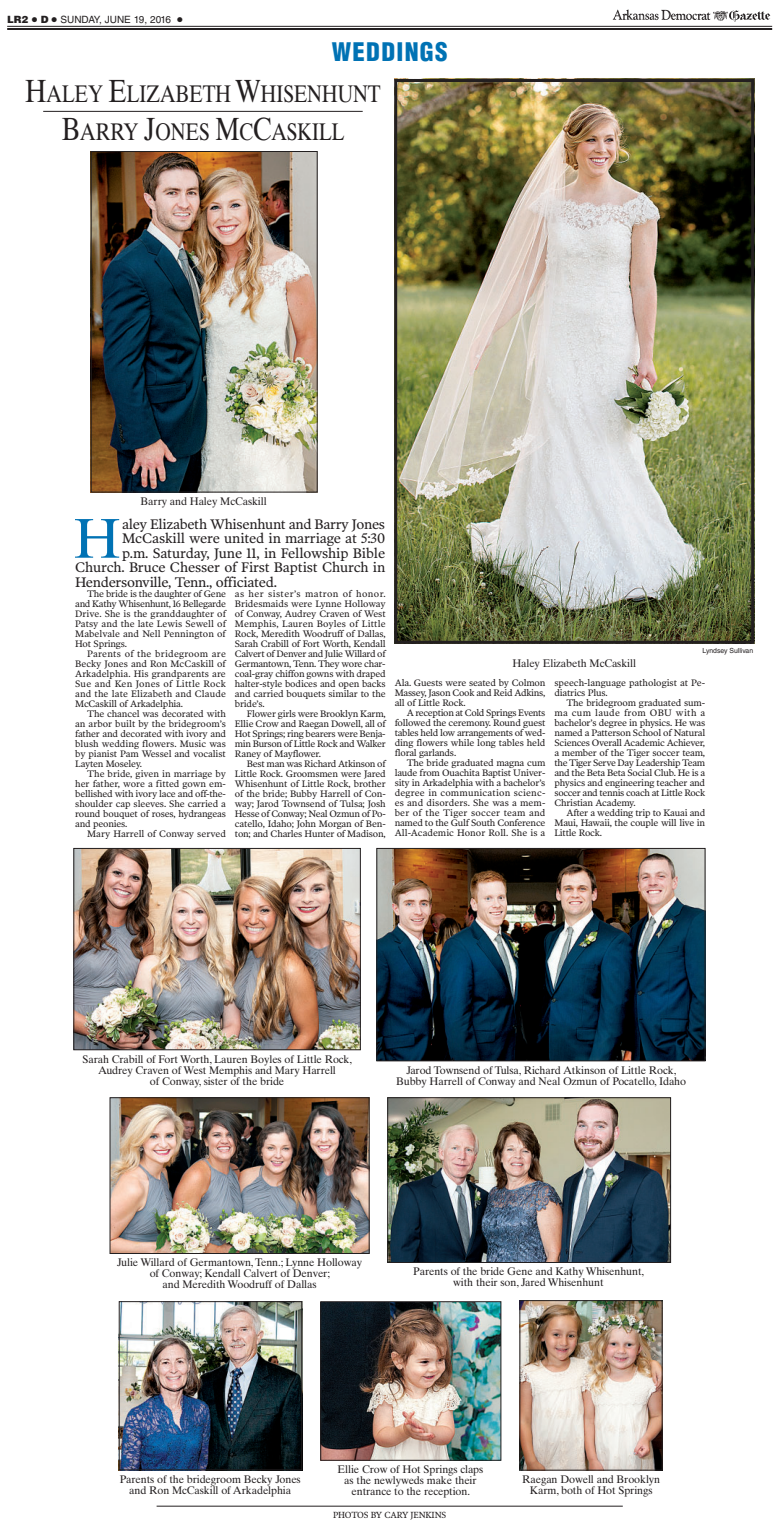
<style>
.page{position:relative;width:779px;height:1530px;background:#fff}
.page>*{position:absolute;margin:0;border:0;box-sizing:border-box;transform-origin:0 0}
.t1{font:56px "Times Ten";color:#0072b4}
.t2{font:900 condensed 25px "Helvetica LT Std";letter-spacing:.05em;color:#0072b4}
.t3{font:24px/38px "Times Ten";letter-spacing:-.015em;color:#231f20;text-align:center;scale:.8 1}
.t4{font:14px "Poynter OS Text Two L";letter-spacing:-.02em;color:#231f20}
.t5{font:11px/11px "Times Ten";letter-spacing:-.01em;color:#231f20;text-align:center}
.t6{font:10px "Helvetica LT Std";letter-spacing:-.005em;color:#231f20}
.t7{font:9.5px/10px "Poynter OS Text Two L";letter-spacing:-.02em;color:#231f20;text-align:justify}
.t8{font:9.5px/10px "Poynter OS Text Two L";color:#231f20}
.t9{font:9px "Poynter OS Text Two L";letter-spacing:-.02em;color:#231f20;scale:.95 1}
.t10{font:7px "Helvetica LT Std";letter-spacing:-.005em;color:#231f20}
.s1{font-weight:900}
.s2{font-family:"My New Comm Pi Too"}
.s3{font-size:32px}
</style>
<div class="page">
<hr style="left:7px;top:26px;width:765px;height:1px;background:#231f20">
<hr style="left:7px;top:28px;width:765px;height:2px;background:#231f20">
<img style="left:398px;top:83px;width:352px;height:557px">
<div style="left:394px;top:79px;width:360px;height:565px;border:3px solid #231f20"></div>
<img style="left:93px;top:153px;width:223px;height:338px">
<div style="left:91px;top:151px;width:227px;height:342px;border:1px solid #231f20"></div>
<img style="left:389px;top:1099px;width:280px;height:162px">
<div style="left:387px;top:1097px;width:284px;height:166px;border:1px solid #231f20"></div>
<img style="left:121px;top:1303px;width:179px;height:165px">
<div style="left:119px;top:1301px;width:183px;height:169px;border:1px solid #231f20"></div>
<svg style="left:613px;top:9px;width:157px;height:13px"></svg>
<hr style="left:43px;top:111px;width:320px;height:1px;background:#231f20">
<img style="left:75px;top:850px;width:284px;height:198px">
<div style="left:73px;top:848px;width:288px;height:202px;border:1px solid #231f20"></div>
<img style="left:378px;top:850px;width:326px;height:209px">
<div style="left:376px;top:848px;width:330px;height:213px;border:1px solid #231f20"></div>
<img style="left:322px;top:1303px;width:177px;height:156px">
<div style="left:320px;top:1301px;width:181px;height:160px;border:1px solid #231f20"></div>
<img style="left:521px;top:1302px;width:140px;height:167px">
<div style="left:519px;top:1300px;width:144px;height:171px;border:1px solid #231f20"></div>
<img style="left:112px;top:1099px;width:256px;height:153px">
<div style="left:110px;top:1097px;width:260px;height:157px;border:1px solid #231f20"></div>
<hr style="left:157px;top:1506px;width:466px;height:1px;background:#231f20">
<p class="t6" style="left:7px;top:16px;width:177px"><span class="s1">LR2</span> <span class="s2">v</span> <span class="s1">D</span> <span class="s2">v</span> SUNDAY, JUNE 19, 2016 <span class="s2">v</span></p>
<h2 class="t2" style="left:332px;top:42px;width:117px">WEDDINGS</h2>
<h3 class="t3" style="left:25px;top:77px;width:446px"><span class="s3">H</span>ALEY <span class="s3">E</span>LIZABETH <span class="s3">W</span>HISENHUNT<br><span class="s3">B</span>ARRY <span class="s3">J</span>ONES <span class="s3">M</span>C<span class="s3">C</span>ASKILL</h3>
<p class="t5" style="left:141px;top:497px;width:128px">Barry and Haley McCaskill</p>
<h1 class="t1" style="left:74px;top:518px;width:48px">H</h1>
<h3 class="t4" style="left:122px;top:518px;width:265px">aley Elizabeth Whisenhunt and Barry Jones</h3>
<h3 class="t4" style="left:122px;top:533px;width:265px">McCaskill were united in marriage at 5:30</h3>
<h3 class="t4" style="left:122px;top:547px;width:265px">p.m. Saturday, June 11, in Fellowship Bible</h3>
<h3 class="t4" style="left:75px;top:562px;width:312px">Church. Bruce Chesser of First Baptist Church in</h3>
<h3 class="t4" style="left:75px;top:576px;width:203px">Hendersonville, Tenn., officiated.</h3>
<p class="t7" style="left:235px;top:590px;width:152px">as her sister’s matron of honor.<br>Bridesmaids were Lynne Holloway of Conway, Audrey Craven of West Memphis, Lauren Boyles of Little Rock, Meredith Woodruff of Dallas, Sarah Crabill of Fort Worth, Kendall Calvert of Denver and Julie Willard of Germantown, Tenn. They wore char&shy;coal-gray chiffon gowns with draped halter-style bodices and open backs and carried bouquets similar to the bride’s.</p>
<p class="t7" style="left:235px;top:710px;width:152px;text-indent:12px">Flower girls were Brooklyn Karm, Ellie Crow and Raegan Dowell, all of Hot Springs; ring bearers were Benja&shy;min Burson of Little Rock and Walker Raney of Mayflower.</p>
<p class="t7" style="left:235px;top:760px;width:152px;text-indent:12px">Best man was Richard Atkinson of Little Rock. Groomsmen were Jared Whisenhunt of Little Rock, brother of the bride; Bubby Harrell of Con&shy;way; Jarod Townsend of Tulsa; Josh Hesse of Conway; Neal Ozmun of Po&shy;catello, Idaho; John Morgan of Ben&shy;ton; and Charles Hunter of Madison,</p>
<p class="t7" style="left:75px;top:590px;width:152px;text-indent:12px">The bride is the daughter of Gene and Kathy Whisenhunt, 16 Bellegarde Drive. She is the granddaughter of Patsy and the late Lewis Sewell of Mabelvale and Nell Pennington of Hot Springs.</p>
<p class="t7" style="left:75px;top:650px;width:152px;text-indent:12px">Parents of the bridegroom are Becky Jones and Ron McCaskill of Arkadelphia. His grandparents are Sue and Ken Jones of Little Rock and the late Elizabeth and Claude McCaskill of Arkadelphia.</p>
<p class="t7" style="left:75px;top:710px;width:152px;text-indent:12px">The chancel was decorated with an arbor built by the bridegroom’s father and decorated with ivory and blush wedding flowers. Music was by pianist Pam Wessel and vocalist Layten Moseley.</p>
<p class="t7" style="left:75px;top:770px;width:152px;text-indent:12px">The bride, given in marriage by her father, wore a fitted gown em&shy;bellished with ivory lace and off-the&shy;shoulder cap sleeves. She carried a round bouquet of roses, hydrangeas and peonies.</p>
<p class="t8" style="left:87px;top:830px;width:140px">Mary Harrell of Conway served</p>
<p class="t5" style="left:512px;top:659px;width:125px">Haley Elizabeth McCaskill</p>
<p class="t10" style="left:703px;top:648px;width:52px">Lyndsey Sullivan</p>
<p class="t7" style="left:395px;top:679px;width:152px">Ala. Guests were seated by Colmon Massey, Jason Cook and Reid Adkins, all of Little Rock.</p>
<p class="t7" style="left:395px;top:709px;width:152px;text-indent:12px">A reception at Cold Springs Events followed the ceremony. Round guest tables held low arrangements of wed&shy;ding flowers while long tables held floral garlands.</p>
<p class="t7" style="left:395px;top:759px;width:152px;text-indent:12px">The bride graduated magna cum laude from Ouachita Baptist Univer&shy;sity in Arkadelphia with a bachelor’s degree in communication scienc&shy;es and disorders. She was a mem&shy;ber of the Tiger soccer team and named to the Gulf South Conference All-Academic Honor Roll. She is a</p>
<p class="t8" style="left:554px;top:679px;width:152px">speech-language pathologist at Pe&shy;diatrics Plus.</p>
<p class="t7" style="left:554px;top:699px;width:152px;text-indent:12px">The bridegroom graduated sum&shy;ma cum laude from OBU with a bachelor’s degree in physics. He was named a Patterson School of Natural Sciences Overall Academic Achiever, a member of the Tiger soccer team, the Tiger Serve Day Leadership Team and the Beta Beta Social Club. He is a physics and engineering teacher and soccer and tennis coach at Little Rock Christian Academy.</p>
<p class="t7" style="left:554px;top:809px;width:152px;text-indent:12px">After a wedding trip to Kauai and Maui, Hawaii, the couple will live in Little Rock.</p>
<p class="t5" style="left:83px;top:1055px;width:271px">Sarah Crabill of Fort Worth, Lauren Boyles of Little Rock,<br>Audrey Craven of West Memphis and Mary Harrell<br>of Conway, sister of the bride</p>
<p class="t5" style="left:396px;top:1066px;width:292px">Jarod Townsend of Tulsa, Richard Atkinson of Little Rock,<br>Bubby Harrell of Conway and Neal Ozmun of Pocatello, Idaho</p>
<p class="t5" style="left:117px;top:1258px;width:246px">Julie Willard of Germantown, Tenn.; Lynne Holloway of Conway; Kendall Calvert of Denver;<br>and Meredith Woodruff of Dallas</p>
<p class="t5" style="left:413px;top:1267px;width:232px">Parents of the bride Gene and Kathy Whisenhunt, with their son, Jared Whisenhunt</p>
<p class="t5" style="left:120px;top:1475px;width:183px">Parents of the bridegroom Becky Jones and Ron McCaskill of Arkadelphia</p>
<p class="t5" style="left:338px;top:1465px;width:147px">Ellie Crow of Hot Springs claps as the newlyweds make their entrance to the reception.</p>
<p class="t5" style="left:522px;top:1475px;width:139px">Raegan Dowell and Brooklyn<br>Karm, both of Hot Springs</p>
<p class="t9" style="left:333px;top:1512px;width:121px">PHOTOS BY CARY JENKINS</p>
</div>
